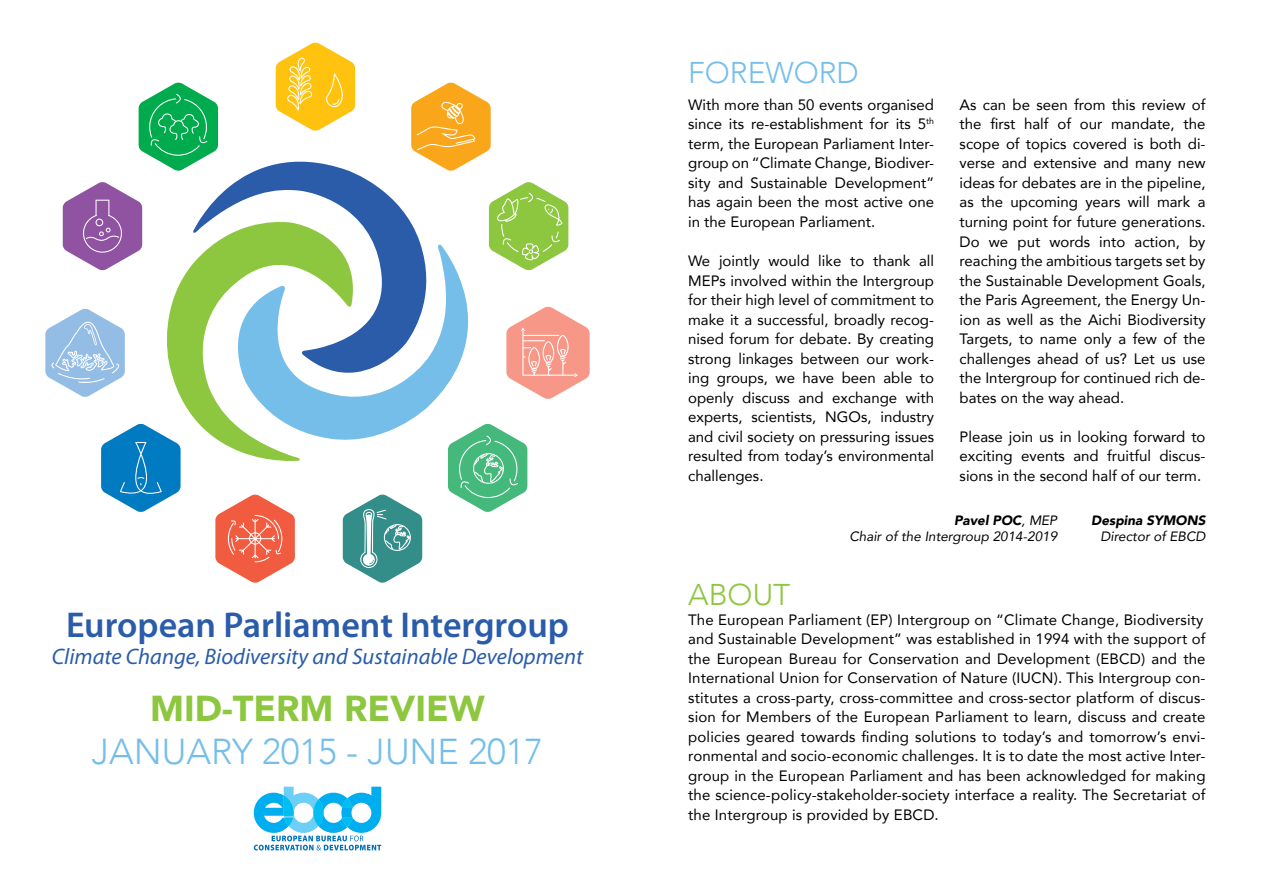
<style>
.page{position:relative;width:1263px;height:893px;background:#fff}
.page>*{position:absolute;margin:0;border:0;box-sizing:border-box;transform-origin:0 0}
.t1{font:600 36px "Myriad Pro";color:#2a5caa}
.t2{font:300 36px "Avenir";color:#75bee9}
.t3{font:900 36px "Avenir";color:#8dc63f}
.t4{font:300 30px "Avenir";color:#75bee9}
.t5{font:300 30px "Avenir";color:#8dc63f}
.t6{font:italic 22.5px "Myriad Pro";color:#2a5caa}
.t7{font:15px/19.5px "Avenir";letter-spacing:.01em;color:#000;text-align:justify}
.t8{font:italic 13.5px/16.2px "Avenir";color:#000;text-align:right}
.t9{font:italic 900 13.5px "Avenir";color:#000}
.s1{font-weight:900}
</style>
<div class="page">
<svg style="left:167px;top:264px;width:133px;height:197px;fill:#8dc63f"></svg>
<svg style="left:193px;top:161px;width:228px;height:214px"></svg>
<svg style="left:233px;top:244px;width:235px;height:203px"></svg>
<svg style="left:276px;top:42px;width:79px;height:89px"></svg>
<svg style="left:506px;top:306px;width:84px;height:93px"></svg>
<svg style="left:45px;top:309px;width:80px;height:88px"></svg>
<svg style="left:139px;top:82px;width:79px;height:89px"></svg>
<svg style="left:448px;top:424px;width:79px;height:88px"></svg>
<svg style="left:63px;top:182px;width:79px;height:88px"></svg>
<svg style="left:101px;top:424px;width:80px;height:88px"></svg>
<svg style="left:215px;top:494px;width:80px;height:89px"></svg>
<svg style="left:343px;top:494px;width:79px;height:89px"></svg>
<svg style="left:489px;top:182px;width:79px;height:88px"></svg>
<svg style="left:411px;top:82px;width:80px;height:89px"></svg>
<svg style="left:254px;top:787px;width:127px;height:63px"></svg>
<h1 class="t1" style="left:66px;top:602px;width:504px">European Parliament Intergroup</h1>
<h3 class="t6" style="left:52px;top:642px;width:533px">Climate Change, Biodiversity and Sustainable Development</h3>
<h1 class="t3" style="left:150px;top:677px;width:336px">MID-TERM REVIEW</h1>
<h1 class="t2" style="left:92px;top:730px;width:453px">JANUARY 2015 - JUNE 2017</h1>
<h2 class="t4" style="left:688px;top:55px;width:172px">FOREWORD</h2>
<p class="t7" style="left:960px;top:95px;width:247px">As can be seen from this review of the first half of our mandate, the scope of topics covered is both di&shy;verse and extensive and many new ideas for debates are in the pipeline, as the upcoming years will mark a turning point for future generations.<br>Do we put words into action, by reaching the ambitious targets set by the Sustainable Development Goals, the Paris Agreement, the Energy Un&shy;ion as well as the Aichi Biodiversity Targets, to name only a few of the challenges ahead of us? Let us use the Intergroup for continued rich de&shy;bates on the way ahead.</p>
<p class="t7" style="left:960px;top:426px;width:247px">Please join us in looking forward to exciting events and fruitful discus&shy;sions in the second half of our term.</p>
<p class="t9" style="left:1091px;top:509px;width:116px">Despina SYMONS</p>
<p class="t8" style="left:1100px;top:528px;width:107px">Director of EBCD</p>
<p class="t7" style="left:688px;top:95px;width:247px">With more than 50 events organised since its re-establishment for its 5<sup>th </sup>term, the European Parliament Inter&shy;group on “Climate Change, Biodiver&shy;sity and Sustainable Development” has again been the most active one in the European Parliament.</p>
<p class="t7" style="left:688px;top:251px;width:247px">We jointly would like to thank all MEPs involved within the Intergroup for their high level of commitment to make it a successful, broadly recog&shy;nised forum for debate. By creating strong linkages between our work&shy;ing groups, we have been able to openly discuss and exchange with experts, scientists, NGOs, industry and civil society on pressuring issues resulted from today’s environmental challenges.</p>
<p class="t8" style="left:849px;top:512px;width:209px"><span class="s1">Pavel POC</span>, MEP<br>Chair of the Intergroup 2014-2019</p>
<h2 class="t5" style="left:688px;top:577px;width:104px">ABOUT</h2>
<p class="t7" style="left:688px;top:609px;width:519px;text-align:left">The European Parliament (EP) Intergroup on “Climate Change, Biodiversity and Sustainable Development” was established in 1994 with the support of the European Bureau for Conservation and Development (EBCD) and the International Union for Conservation of Nature (IUCN). This Intergroup con&shy;stitutes a cross-party, cross-committee and cross-sector platform of discus&shy;sion for Members of the European Parliament to learn, discuss and create policies geared towards finding solutions to today’s and tomorrow’s envi&shy;ronmental and socio-economic challenges. It is to date the most active Inter&shy;group in the European Parliament and has been acknowledged for making the science-policy-stakeholder-society interface a reality. The Secretariat of the Intergroup is provided by EBCD.</p>
</div>
